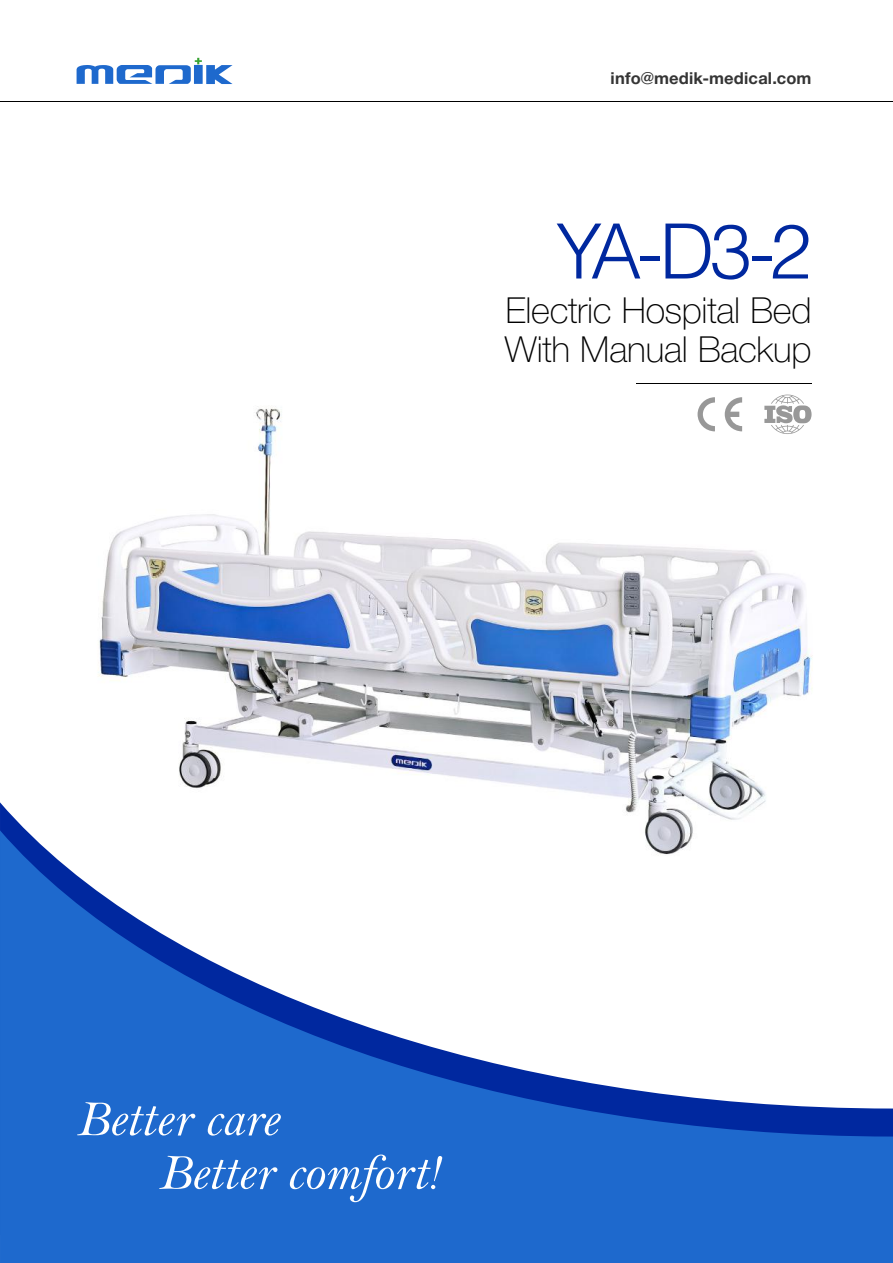
<style>
.page{position:relative;width:893px;height:1263px;background:#fff}
.page>*{position:absolute;margin:0;border:0;box-sizing:border-box;transform-origin:0 0}
.t1{font:300 76.35px "Helvetica";color:#00289f}
.t2{font:italic 51.15px "Bell";letter-spacing:-.005em;color:#fff}
.t3{font:100 36px/39px "Helvetica Neue Cyr";letter-spacing:-.005em;color:#000}
.t4{font:700 16.5px "Helvetica Neue Cyr";letter-spacing:.01em;color:#353535}
</style>
<div class="page">
<img style="left:98px;top:394px;width:715px;height:408px">
<svg style="left:0;top:802px;width:765px;height:28px"></svg>
<hr style="left:636px;top:383px;width:176px;height:1px;background:#000">
<hr style="left:0;top:102px;width:892px;height:1px;background:#000">
<svg style="left:77px;top:58px;width:156px;height:26px"></svg>
<svg style="left:698px;top:397px;width:17px;height:34px"></svg>
<svg style="left:725px;top:397px;width:17px;height:34px"></svg>
<svg style="left:764px;top:395px;width:48px;height:39px"></svg>
<svg style="left:0;top:830px;width:893px;height:433px;fill:#1e69cd"></svg>
<p class="t4" style="left:611px;top:69px;width:202px">info@medik-medical.com</p>
<h1 class="t1" style="left:556px;top:190px;width:257px">YA-D3-2</h1>
<p class="t3" style="left:505px;top:291px;width:308px">Electric Hospital Bed<br>With Manual Backup</p>
<h2 class="t2" style="left:77px;top:1090px;width:204px">Better care</h2>
<h2 class="t2" style="left:159px;top:1143px;width:283px">Better comfort!</h2>
</div>
